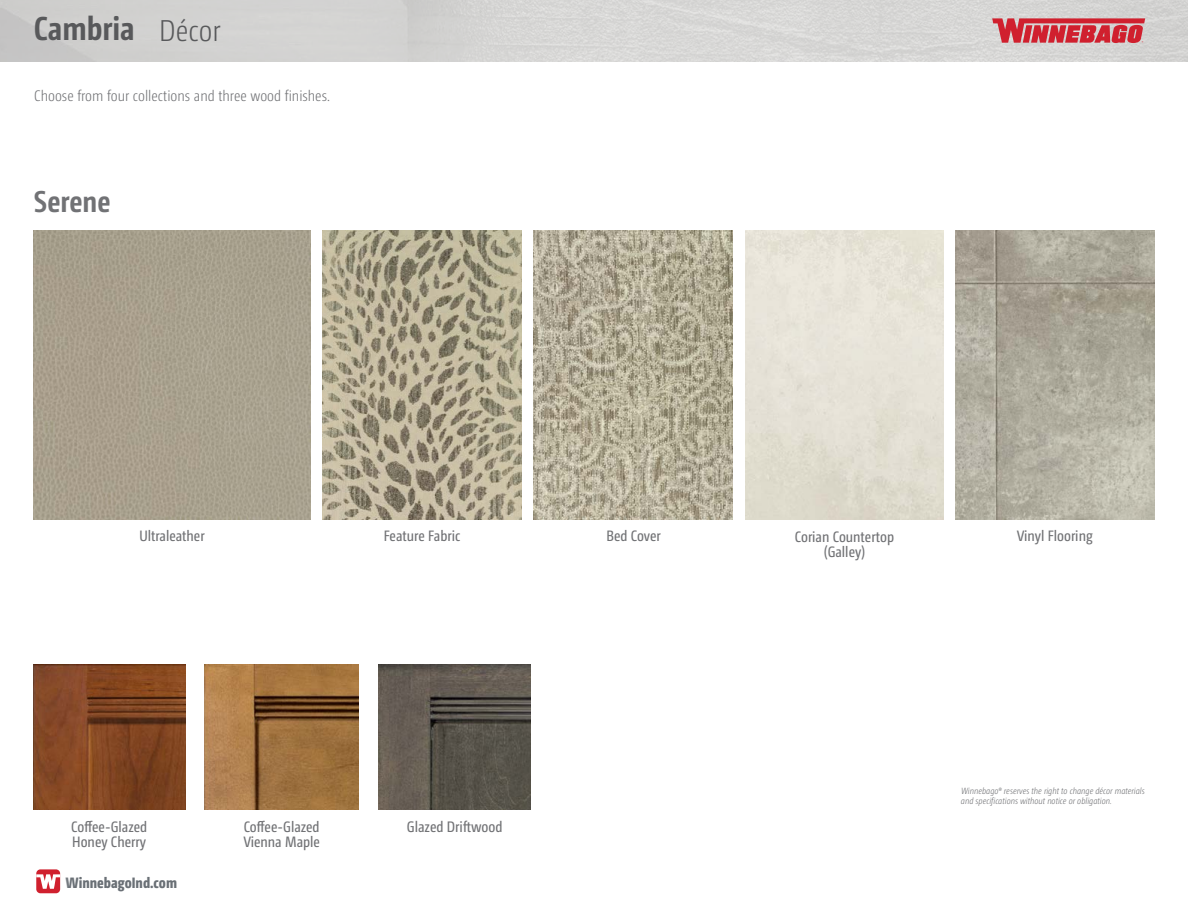
<style>
.page{position:relative;width:1188px;height:918px;background:#fff}
.page>*{position:absolute;margin:0;border:0;box-sizing:border-box;transform-origin:0 0}
.t1{font:700 33px "Camingo Dos Pro Cd";color:#58595b}
.t2{font:700 30px "Camingo Dos Pro Cd";color:#717275}
.t3{font:300 30px "Camingo Dos Pro Cd";color:#58595b}
.t4{font:300 15.15px "Camingo Dos Pro Cd";color:#717275}
.t5{font:15.15px "Camingo Dos Pro Cd";color:#717275}
.t6{font:15px/15px "Camingo Dos Pro Cd";color:#717275}
.t7{font:800 15px "Camingo Dos Pro Cd";color:#6a7076}
.t8{font:italic 300 9px/9.8px "Camingo Dos Pro Cd";color:#717275}
</style>
<div class="page">
<img style="left:0;top:0;width:1188px;height:62px">
<svg style="left:36px;top:873px;width:25px;height:21px"></svg>
<div style="left:36px;top:869px;width:24px;height:24px;background:#d0202e;border-radius:4px"></div>
<svg style="left:36px;top:874px;width:24px;height:15px"></svg>
<svg style="left:992px;top:18px;width:153px;height:25px;background:#d1545d"></svg>
<img style="left:34px;top:665px;width:152px;height:145px">
<img style="left:378px;top:665px;width:152px;height:145px">
<img style="left:204px;top:665px;width:154px;height:145px">
<img style="left:956px;top:231px;width:198px;height:288px">
<img style="left:534px;top:231px;width:199px;height:288px">
<img style="left:323px;top:231px;width:198px;height:288px">
<img style="left:34px;top:231px;width:276px;height:288px">
<h1 class="t1" style="left:34px;top:9px;width:103px">Cambria</h1>
<h2 class="t3" style="left:159px;top:13px;width:63px">Décor</h2>
<p class="t4" style="left:34px;top:87px;width:297px">Choose from four collections and three wood finishes.</p>
<h2 class="t2" style="left:34px;top:183px;width:78px">Serene</h2>
<p class="t6" style="left:139px;top:529px;width:67px">Ultraleather</p>
<p class="t6" style="left:384px;top:528px;width:78px">Feature Fabric</p>
<p class="t6" style="left:607px;top:528px;width:56px">Bed Cover</p>
<p class="t6" style="left:795px;top:530px;width:101px">Corian Countertop</p>
<p class="t6" style="left:1017px;top:528px;width:77px">Vinyl Flooring</p>
<p class="t6" style="left:824px;top:545px;width:43px">(Galley)</p>
<p class="t8" style="left:961px;top:786px;width:185px">Winnebago® reserves the right to change décor materials and specifications without notice or obligation.</p>
<p class="t6" style="left:71px;top:819px;width:77px">Coffee-Glazed<br>Honey Cherry</p>
<p class="t6" style="left:244px;top:819px;width:77px">Coffee-Glazed</p>
<p class="t5" style="left:407px;top:818px;width:97px">Glazed Driftwood</p>
<p class="t6" style="left:243px;top:834px;width:78px">Vienna Maple</p>
<p class="t7" style="left:66px;top:873px;width:113px">WinnebagoInd.com</p>
</div>
